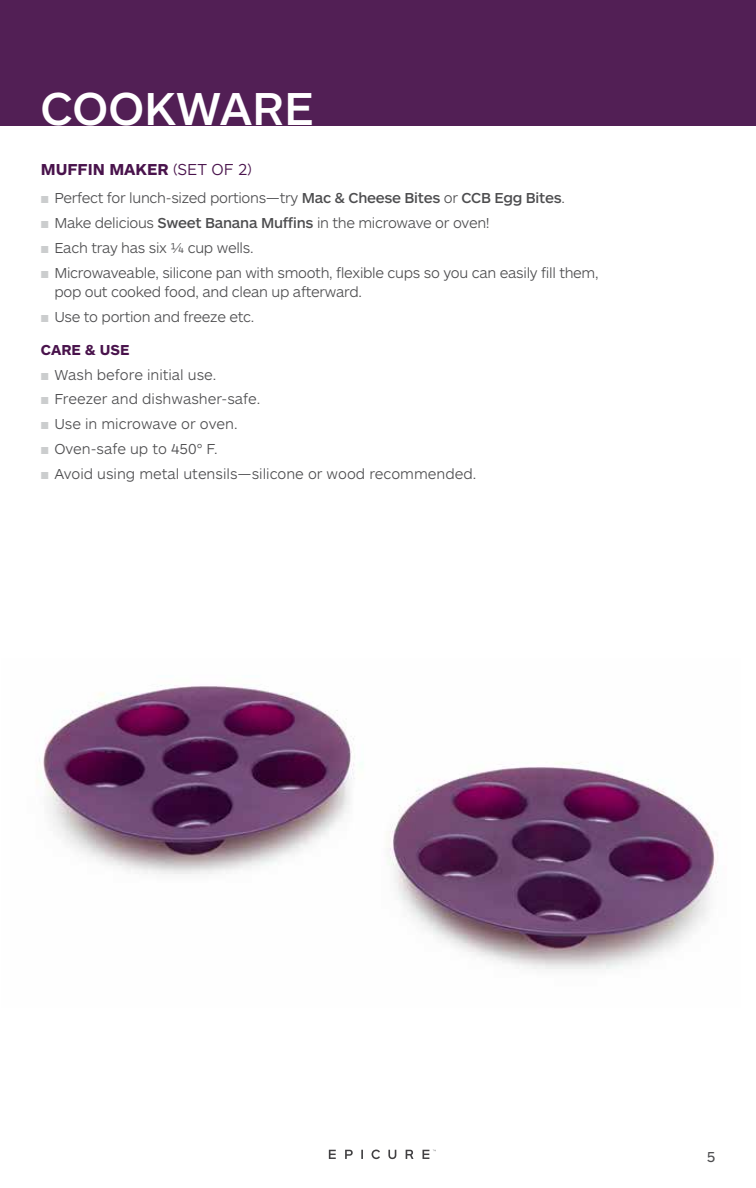
<style>
.page{position:relative;width:756px;height:1188px;background:#fff}
.page>*{position:absolute;margin:0;border:0;box-sizing:border-box;transform-origin:0 0}
.t1{font:500 48px "ARS Maquette Pro";color:#fff}
.t2{font:700 16.5px "ARS Maquette Pro";color:#49134c}
.t3{font:300 15px/19.5px "ARS Maquette Pro";letter-spacing:-.02em;color:#4d4d4f}
.t4{font:300 15px "ARS Maquette Pro";color:#4d4d4f}
.t5{font:700 15px "ARS Maquette Pro";color:#49134c}
.t6{font:15px "ARS Maquette Pro";color:#4d4d4f}
.s1{font-weight:300}
.s2{font-weight:400;font-size:10.5px;color:#cbcdce}
.s3{font-weight:500}
</style>
<div class="page">
<svg style="left:329px;top:1150px;width:7px;height:9px"></svg>
<svg style="left:345px;top:1150px;width:8px;height:9px"></svg>
<svg style="left:361px;top:1150px;width:2px;height:9px"></svg>
<svg style="left:388px;top:1150px;width:8px;height:9px"></svg>
<svg style="left:406px;top:1150px;width:7px;height:9px"></svg>
<svg style="left:423px;top:1150px;width:13px;height:9px"></svg>
<svg style="left:372px;top:1150px;width:8px;height:9px"></svg>
<img style="left:36px;top:685px;width:682px;height:284px">
<div style="left:0;top:0;width:756px;height:125px;background:#521f55"></div>
<h1 class="t1" style="left:40px;top:78px;width:275px">COOKWARE</h1>
<p class="t2" style="left:41px;top:158px;width:213px">MUFFIN MAKER <span class="s1">(SET OF 2)</span></p>
<p class="t3" style="left:41px;top:188px;width:526px"><span class="s2">■</span> Perfect for lunch-sized portions—try <span class="s3">Mac &amp; Cheese Bites</span> or <span class="s3">CCB Egg Bites</span>.</p>
<p class="t3" style="left:41px;top:212px;width:450px"><span class="s2">■</span> Make delicious <span class="s3">Sweet Banana Muffins</span> in the microwave or oven!</p>
<p class="t3" style="left:41px;top:237px;width:214px"><span class="s2">■</span> Each tray has six ¼ cup wells.</p>
<p class="t3" style="left:54px;top:262px;width:546px;text-indent:-14px"><span class="s2">■</span> Microwaveable, silicone pan with smooth, flexible cups so you can easily fill them, pop out cooked food, and clean up afterward.</p>
<p class="t3" style="left:41px;top:306px;width:215px"><span class="s2">■</span> Use to portion and freeze etc.</p>
<p class="t5" style="left:41px;top:340px;width:90px">CARE &amp; USE</p>
<p class="t4" style="left:41px;top:365px;width:177px"><span class="s2">■</span> Wash before initial use.</p>
<p class="t4" style="left:41px;top:390px;width:221px"><span class="s2">■</span> Freezer and dishwasher-safe.</p>
<p class="t4" style="left:41px;top:414px;width:198px"><span class="s2">■</span> Use in microwave or oven.</p>
<p class="t4" style="left:41px;top:439px;width:178px"><span class="s2">■</span> Oven-safe up to 450° F.</p>
<p class="t4" style="left:41px;top:464px;width:437px"><span class="s2">■</span> Avoid using metal utensils—silicone or wood recommended.</p>
<p class="t6" style="left:707px;top:1147px;width:10px">5</p>
</div>
